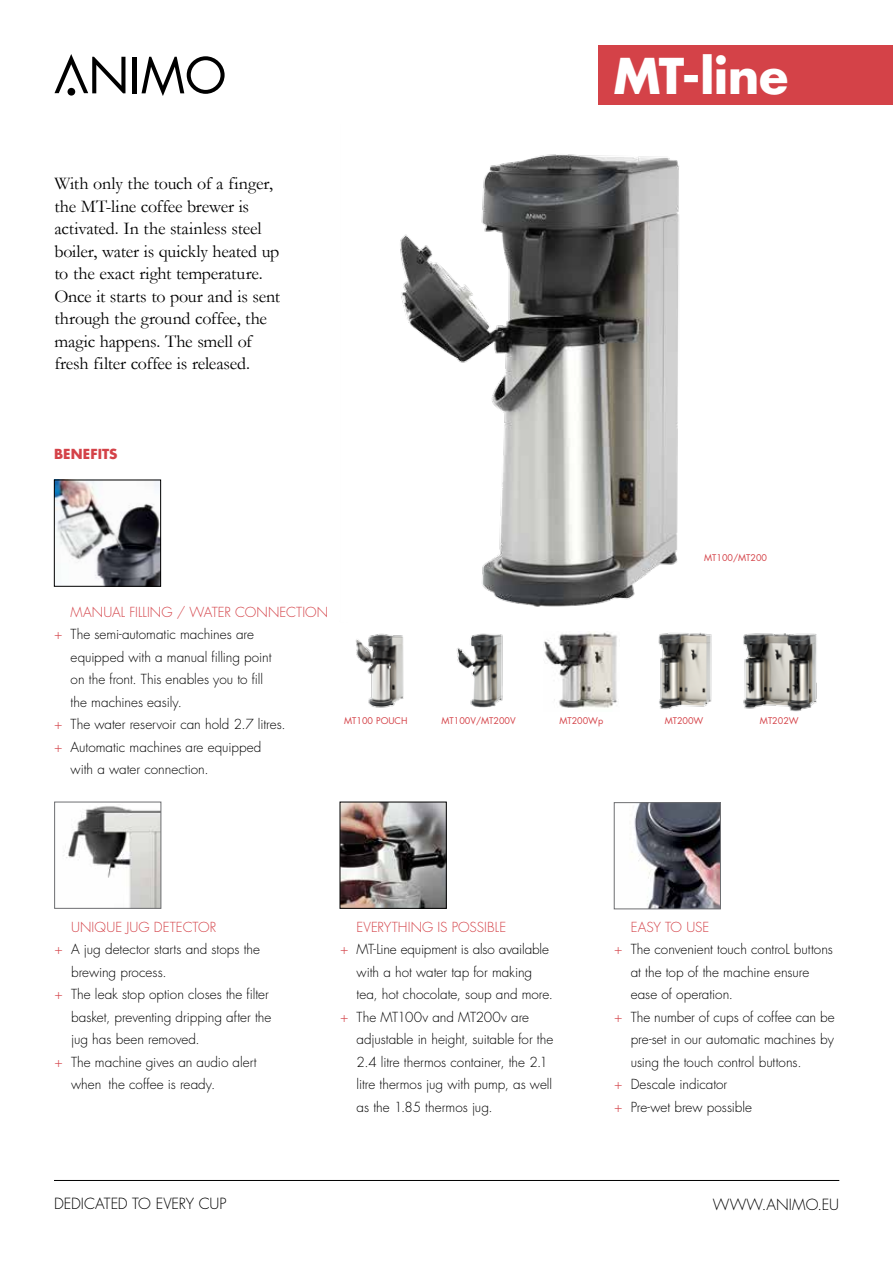
<style>
.page{position:relative;width:893px;height:1263px;background:#fff}
.page>*{position:absolute;margin:0;border:0;box-sizing:border-box;transform-origin:0 0}
.t1{font:700 48px "Futura Std";letter-spacing:-.015em;color:#fff}
.t2{font:18px/22.5px "Garamond";letter-spacing:-.01em;color:#000}
.t3{font:300 15px "Futura Std";color:#000}
.t4{font:300 13.5px "Futura Std";color:#000}
.t5{font:300 13.5px "Futura Std";letter-spacing:.005em;color:#d44248}
.t6{font:700 13.5px "Futura Std";letter-spacing:.005em;color:#d44248}
.t7{font:9px "Futura Std";color:#d44248}
.s1{color:#d44248}
</style>
<div class="page">
<div style="left:598px;top:45px;width:295px;height:60px;background:#d44248"></div>
<hr style="left:132px;top:57px;width:4px;height:36px;background:#000">
<svg style="left:142px;top:56px;width:83px;height:40px"></svg>
<svg style="left:55px;top:54px;width:70px;height:39px"></svg>
<div style="left:68px;top:88px;width:7px;height:8px;background:#000;border-radius:50%"></div>
<hr style="left:54px;top:1180px;width:785px;height:1px;background:#000101">
<img style="left:400px;top:154px;width:279px;height:453px">
<img style="left:356px;top:633px;width:48px;height:75px">
<img style="left:456px;top:633px;width:47px;height:75px">
<img style="left:544px;top:632px;width:74px;height:76px">
<img style="left:658px;top:632px;width:54px;height:77px">
<img style="left:634px;top:804px;width:85px;height:103px">
<div style="left:614px;top:802px;width:107px;height:107px;border:1px solid #6d6e71"></div>
<img style="left:56px;top:482px;width:103px;height:102px">
<div style="left:54px;top:480px;width:107px;height:106px;border:1px solid #000"></div>
<img style="left:63px;top:806px;width:96px;height:100px">
<div style="left:54px;top:802px;width:107px;height:106px;border:1px solid #6d6e71"></div>
<img style="left:342px;top:804px;width:102px;height:102px">
<div style="left:340px;top:802px;width:106px;height:106px;border:1px solid #000"></div>
<img style="left:743px;top:633px;width:74px;height:79px">
<p class="t2" style="left:54px;top:172px;width:227px">With only the touch of a finger, the MT-line coffee brewer is activated. In the stainless steel boiler, water is quickly heated up to the exact right temperature.<br>Once it starts to pour and is sent through the ground coffee, the magic happens. The smell of fresh filter coffee is released.</p>
<p class="t6" style="left:54px;top:445px;width:65px">BENEFITS</p>
<h1 class="t1" style="left:613px;top:44px;width:176px">MT-line</h1>
<p class="t5" style="left:71px;top:603px;width:259px">MANUAL FILLING / WATER CONNECTION</p>
<p class="t4" style="left:54px;top:626px;width:201px"><span class="s1">+</span> The semi-automatic machines are</p>
<p class="t4" style="left:71px;top:648px;width:202px">equipped with a manual filling point</p>
<p class="t4" style="left:71px;top:671px;width:194px">on the front. This enables you to fill</p>
<p class="t4" style="left:71px;top:693px;width:113px">the machines easily.</p>
<p class="t4" style="left:54px;top:716px;width:233px"><span class="s1">+</span> The water reservoir can hold 2.7 litres.</p>
<p class="t4" style="left:54px;top:738px;width:209px"><span class="s1">+</span> Automatic machines are equipped</p>
<p class="t4" style="left:71px;top:761px;width:139px">with a water connection.</p>
<p class="t7" style="left:704px;top:552px;width:64px">MT100/MT200</p>
<p class="t7" style="left:344px;top:715px;width:65px">MT100 POUCH</p>
<p class="t7" style="left:441px;top:715px;width:76px">MT100V/MT200V</p>
<p class="t7" style="left:559px;top:715px;width:45px">MT200Wp</p>
<p class="t7" style="left:665px;top:715px;width:40px">MT200W</p>
<p class="t7" style="left:760px;top:715px;width:40px">MT202W</p>
<p class="t5" style="left:71px;top:918px;width:147px">UNIQUE JUG DETECTOR</p>
<p class="t4" style="left:55px;top:941px;width:207px"><span class="s1">+</span> A jug detector starts and stops the</p>
<p class="t4" style="left:71px;top:963px;width:97px">brewing process.</p>
<p class="t4" style="left:55px;top:986px;width:216px"><span class="s1">+</span> The leak stop option closes the filter</p>
<p class="t4" style="left:71px;top:1008px;width:202px">basket, preventing dripping after the</p>
<p class="t4" style="left:71px;top:1031px;width:130px">jug has been removed.</p>
<p class="t4" style="left:55px;top:1053px;width:203px"><span class="s1">+</span> The machine gives an audio alert</p>
<p class="t4" style="left:71px;top:1076px;width:146px">when the coffee is ready.</p>
<p class="t5" style="left:357px;top:918px;width:151px">EVERYTHING IS POSSIBLE</p>
<p class="t4" style="left:340px;top:941px;width:210px"><span class="s1">+</span> MT-Line equipment is also available</p>
<p class="t4" style="left:357px;top:963px;width:177px">with a hot water tap for making</p>
<p class="t4" style="left:357px;top:986px;width:198px">tea, hot chocolate, soup and more.</p>
<p class="t4" style="left:340px;top:1008px;width:190px"><span class="s1">+</span> The MT100v and MT200v are</p>
<p class="t4" style="left:357px;top:1031px;width:198px">adjustable in height, suitable for the</p>
<p class="t4" style="left:357px;top:1053px;width:193px">2.4 litre thermos container, the 2.1</p>
<p class="t4" style="left:357px;top:1076px;width:197px">litre thermos jug with pump, as well</p>
<p class="t4" style="left:357px;top:1098px;width:138px">as the 1.85 thermos jug.</p>
<p class="t5" style="left:631px;top:918px;width:80px">EASY TO USE</p>
<p class="t4" style="left:614px;top:941px;width:220px"><span class="s1">+</span> The convenient touch controL buttons</p>
<p class="t4" style="left:631px;top:963px;width:180px">at the top of the machine ensure</p>
<p class="t4" style="left:631px;top:986px;width:104px">ease of operation.</p>
<p class="t4" style="left:614px;top:1008px;width:222px"><span class="s1">+</span> The number of cups of coffee can be</p>
<p class="t4" style="left:631px;top:1031px;width:205px">pre-set in our automatic machines by</p>
<p class="t4" style="left:631px;top:1053px;width:172px">using the touch control buttons.</p>
<p class="t4" style="left:614px;top:1076px;width:115px"><span class="s1">+</span> Descale indicator</p>
<p class="t4" style="left:614px;top:1098px;width:139px"><span class="s1">+</span> Pre-wet brew possible</p>
<p class="t3" style="left:54px;top:1194px;width:174px">DEDICATED TO EVERY CUP</p>
<p class="t3" style="left:713px;top:1195px;width:128px">WWW.ANIMO.EU</p>
</div>
